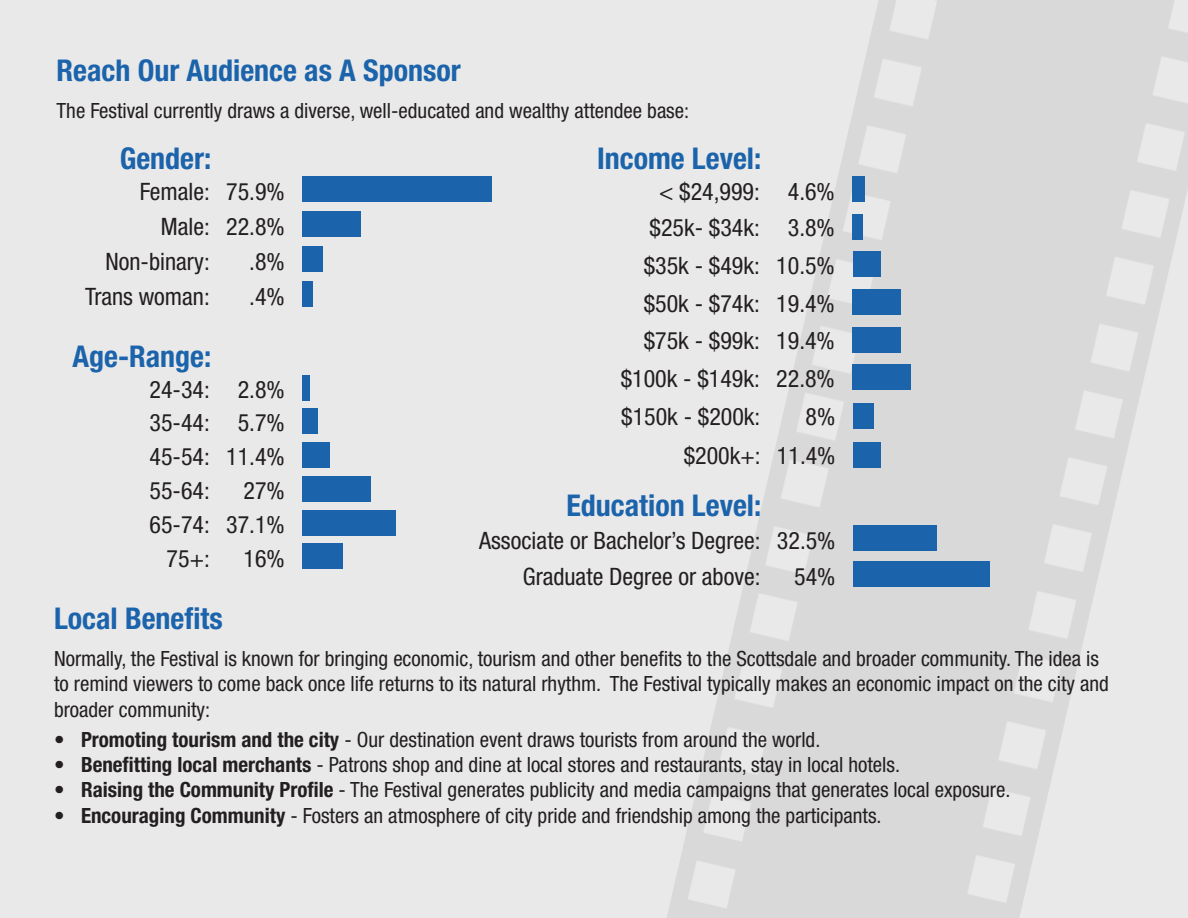
<style>
.page{position:relative;width:1188px;height:918px;background:#fff}
.page>*{position:absolute;margin:0;border:0;box-sizing:border-box;transform-origin:0 0}
.t1{font:337.5px "Chartwell Bars Vertical";letter-spacing:.095em;color:#1b63ab}
.t2{font:700 condensed 30px "Helvetica Neue";color:#1b63ab}
.t3{font:condensed 24px "Helvetica Neue";color:#231f20}
.t4{font:condensed 21px/25.5px "Helvetica Neue";color:#231f20}
.s1{font-weight:700}
</style>
<div class="page">
<div style="left:0;top:0;width:1188px;height:918px;background:linear-gradient(to right,#ececec,#dedede)"></div>
<p class="t2" style="left:57px;top:52px;width:406px">Reach Our Audience as A Sponsor</p>
<p class="t4" style="left:57px;top:98px;width:634px">The Festival currently draws a diverse, well-educated and wealthy attendee base:</p>
<p class="t2" style="left:120px;top:140px;width:93px">Gender:</p>
<p class="t3" style="left:140px;top:178px;width:146px">Female: 75.9%</p>
<p class="t3" style="left:161px;top:213px;width:125px">Male: 22.8%</p>
<p class="t3" style="left:105px;top:248px;width:106px">Non-binary:</p>
<p class="t3" style="left:249px;top:248px;width:37px">.8%</p>
<p class="t3" style="left:85px;top:283px;width:126px">Trans woman:</p>
<p class="t3" style="left:249px;top:283px;width:37px">.4%</p>
<p class="t2" style="left:73px;top:339px;width:140px">Age-Range:</p>
<p class="t3" style="left:150px;top:376px;width:137px">24-34: 2.8%</p>
<p class="t3" style="left:150px;top:409px;width:137px">35-44: 5.7%</p>
<p class="t3" style="left:150px;top:443px;width:137px">45-54: 11.4%</p>
<p class="t3" style="left:150px;top:477px;width:62px">55-64:</p>
<p class="t3" style="left:244px;top:477px;width:43px">27%</p>
<p class="t3" style="left:150px;top:511px;width:137px">65-74: 37.1%</p>
<p class="t3" style="left:167px;top:545px;width:45px">75+:</p>
<p class="t3" style="left:244px;top:545px;width:43px">16%</p>
<p class="t2" style="left:597px;top:140px;width:166px">Income Level:</p>
<p class="t1" style="left:626px;top:159px;width:430px;rotate:90deg">7542.83.16</p>
<p class="t3" style="left:659px;top:178px;width:177px">&lt; $24,999: 4.6%</p>
<p class="t3" style="left:650px;top:214px;width:187px">$25k- $34k: 3.8%</p>
<p class="t3" style="left:644px;top:252px;width:193px">$35k - $49k: 10.5%</p>
<p class="t3" style="left:644px;top:289px;width:193px">$50k - $74k: 19.4%</p>
<p class="t3" style="left:644px;top:327px;width:193px">$75k - $99k: 19.4%</p>
<p class="t3" style="left:621px;top:364px;width:216px">$100k - $149k: 22.8%</p>
<p class="t3" style="left:621px;top:403px;width:141px">$150k - $200k:</p>
<p class="t3" style="left:806px;top:403px;width:31px">8%</p>
<p class="t3" style="left:684px;top:442px;width:153px">$200k+: 11.4%</p>
<p class="t1" style="left:626px;top:193px;width:327px;rotate:90deg">23.8 11427</p>
<p class="t1" style="left:626px;top:391px;width:63px;rotate:90deg">5.7</p>
<p class="t2" style="left:567px;top:487px;width:196px">Education Level:</p>
<p class="t3" style="left:479px;top:526px;width:358px">Associate or Bachelor’s Degree: 32.5%</p>
<p class="t3" style="left:523px;top:563px;width:239px">Graduate Degree or above:</p>
<p class="t3" style="left:794px;top:563px;width:43px">54%</p>
<p class="t1" style="left:1176px;top:159px;width:448px;rotate:90deg">4.6 22. 32.54</p>
<p class="t1" style="left:1176px;top:196px;width:291px;rotate:90deg">3.810594811.4</p>
<p class="t2" style="left:54px;top:600px;width:170px">Local Benefits</p>
<p class="t4" style="left:54px;top:646px;width:1056px">Normally, the Festival is known for bringing economic, tourism and other benefits to the Scottsdale and broader community. The idea is to remind viewers to come back once life returns to its natural rhythm. The Festival typically makes an economic impact on the city and broader community:</p>
<p class="t4" style="left:54px;top:727px;width:768px"><span class="s1">• Promoting tourism and the city</span> - Our destination event draws tourists from around the world.</p>
<p class="t4" style="left:54px;top:752px;width:848px"><span class="s1">• Benefitting local merchants</span> - Patrons shop and dine at local stores and restaurants, stay in local hotels.</p>
<p class="t4" style="left:54px;top:777px;width:958px"><span class="s1">• Raising the Community Profile</span> - The Festival generates publicity and media campaigns that generates local exposure.</p>
<p class="t4" style="left:54px;top:802px;width:829px"><span class="s1">• Encouraging Community</span> - Fosters an atmosphere of city pride and friendship among the participants.</p>
</div>
